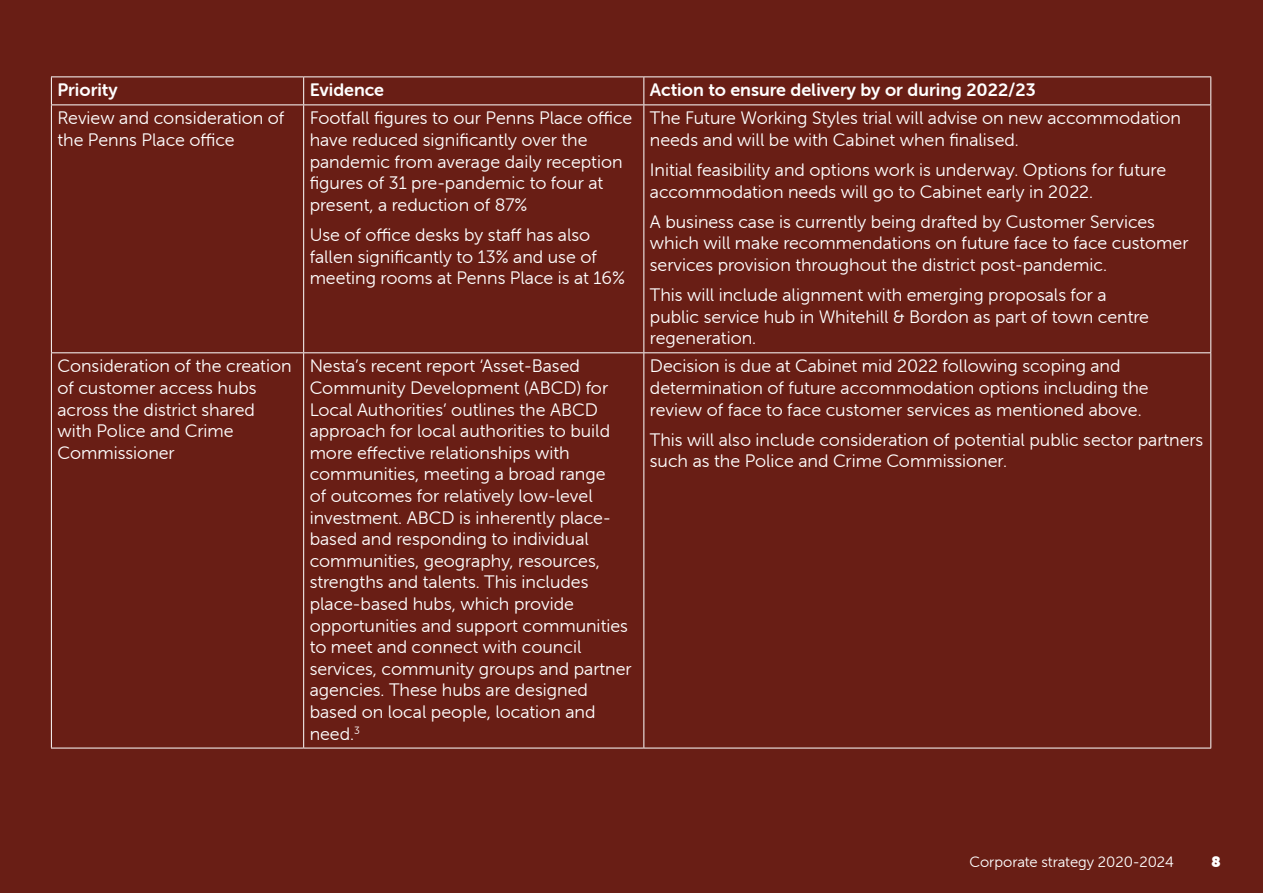
<style>
.page{position:relative;width:1263px;height:893px;background:#691e15}
.page>*{position:absolute;margin:0;border:0;box-sizing:border-box;transform-origin:0 0}
.Table_body{font:18px/21.6px "Museo Sans Rounded 300";color:#fff}
.t1{font:18px "Museo Sans Rounded 700";color:#fff}
.t2{font:15px "Museo Sans Rounded 300";color:#fff}
.t3{font:15px "Museo Sans Rounded";color:#fff}
</style>
<div class="page">
<hr style="left:51px;top:77px;width:253px;height:1px;background:#fff">
<svg style="left:51px;top:77px;width:1px;height:28px"></svg>
<hr style="left:304px;top:77px;width:340px;height:1px;background:#fff">
<svg style="left:303px;top:77px;width:1px;height:28px"></svg>
<hr style="left:644px;top:77px;width:567px;height:1px;background:#fff">
<svg style="left:643px;top:77px;width:1px;height:28px"></svg>
<svg style="left:1210px;top:77px;width:1px;height:28px"></svg>
<hr style="left:51px;top:105px;width:253px;height:1px;background:#fff">
<hr style="left:304px;top:105px;width:340px;height:1px;background:#fff">
<hr style="left:644px;top:105px;width:567px;height:1px;background:#fff">
<hr style="left:51px;top:105px;width:1px;height:247px;background:#fff">
<hr style="left:303px;top:105px;width:1px;height:247px;background:#fff">
<hr style="left:643px;top:105px;width:1px;height:247px;background:#fff">
<hr style="left:1210px;top:105px;width:1px;height:247px;background:#fff">
<hr style="left:51px;top:352px;width:253px;height:1px;background:#fff">
<hr style="left:51px;top:353px;width:1px;height:395px;background:#fff">
<hr style="left:304px;top:352px;width:340px;height:1px;background:#fff">
<hr style="left:303px;top:353px;width:1px;height:395px;background:#fff">
<hr style="left:644px;top:352px;width:567px;height:1px;background:#fff">
<hr style="left:643px;top:353px;width:1px;height:395px;background:#fff">
<hr style="left:1210px;top:353px;width:1px;height:395px;background:#fff">
<hr style="left:51px;top:748px;width:253px;height:1px;background:#fff">
<hr style="left:304px;top:748px;width:340px;height:1px;background:#fff">
<hr style="left:644px;top:748px;width:567px;height:1px;background:#fff">
<p class="t1" style="left:57px;top:80px;width:62px">Priority</p>
<p class="t1" style="left:310px;top:80px;width:76px">Evidence</p>
<p class="t1" style="left:650px;top:80px;width:387px">Action to ensure delivery by or during 2022/23</p>
<p class="Table_body" style="left:57px;top:108px;width:228px">Review and consideration of the Penns Place office</p>
<p class="Table_body" style="left:310px;top:108px;width:324px">Footfall figures to our Penns Place office have reduced significantly over the pandemic from average daily reception figures of 31 pre-pandemic to four at present, a reduction of 87%</p>
<p class="Table_body" style="left:310px;top:224px;width:317px">Use of office desks by staff has also fallen significantly to 13% and use of meeting rooms at Penns Place is at 16%</p>
<p class="Table_body" style="left:650px;top:108px;width:533px">The Future Working Styles trial will advise on new accommodation needs and will be with Cabinet when finalised.</p>
<p class="Table_body" style="left:650px;top:159px;width:518px">Initial feasibility and options work is underway. Options for future accommodation needs will go to Cabinet early in 2022.</p>
<p class="Table_body" style="left:650px;top:211px;width:540px">A business case is currently being drafted by Customer Services which will make recommendations on future face to face customer services provision throughout the district post-pandemic.</p>
<p class="Table_body" style="left:650px;top:284px;width:501px">This will include alignment with emerging proposals for a public service hub in Whitehill &amp; Bordon as part of town centre regeneration.</p>
<p class="Table_body" style="left:57px;top:355px;width:236px">Consideration of the creation of customer access hubs across the district shared with Police and Crime<br>Commissioner</p>
<p class="Table_body" style="left:310px;top:355px;width:323px">Nesta’s recent report ‘Asset-Based Community Development (ABCD) for Local Authorities’ outlines the ABCD approach for local authorities to build more effective relationships with communities, meeting a broad range<br>of outcomes for relatively low-level investment. ABCD is inherently place&shy;based and responding to individual communities, geography, resources, strengths and talents. This includes place-based hubs, which provide opportunities and support communities to meet and connect with council services, community groups and partner agencies. These hubs are designed based on local people, location and need.<sup>3</sup></p>
<p class="Table_body" style="left:650px;top:355px;width:500px">Decision is due at Cabinet mid 2022 following scoping and determination of future accommodation options including the review of face to face customer services as mentioned above.</p>
<p class="Table_body" style="left:650px;top:429px;width:555px">This will also include consideration of potential public sector partners such as the Police and Crime Commissioner.</p>
<p class="t2" style="left:969px;top:853px;width:206px">Corporate strategy 2020-2024</p>
<p class="t3" style="left:1211px;top:853px;width:11px">8</p>
</div>
